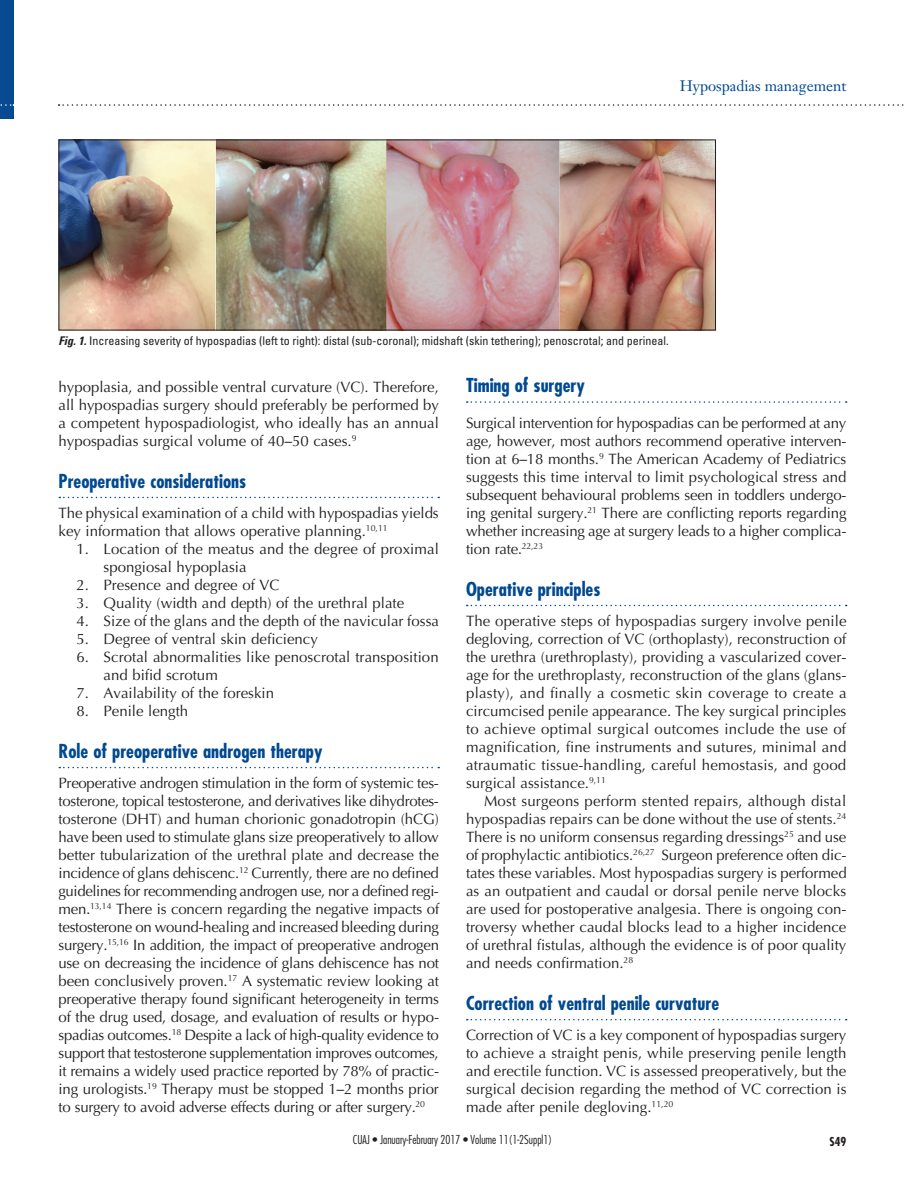
<style>
.page{position:relative;width:905px;height:1202px;background:#fff}
.page>*{position:absolute;margin:0;border:0;box-sizing:border-box;transform-origin:0 0}
.t1{font:700 condensed 18.75px "Futura";color:#014990}
.t2{font:15px/18px "Optima";color:#231f20;text-align:justify}
.t3{font:15px "Janson Text";color:#014990}
.t4{font:condensed 12px "Univers";color:#231f20}
.t5{font:300 condensed 12px "Futura";color:#231f20}
.t6{font:700 condensed 12px "Futura";color:#231f20}
.s1{font-weight:700;font-style:italic}
.s2{font-family:"Adobe Caslon Pro";font-weight:600;font-style:italic}
.s3{font-family:"Calibri"}
</style>
<div class="page">
<div style="left:0;top:0;width:14px;height:118px;background:#064a91"></div>
<svg style="left:0;top:104px;width:904px;height:2px"></svg>
<svg style="left:59px;top:496px;width:380px;height:2px"></svg>
<svg style="left:59px;top:766px;width:380px;height:2px"></svg>
<svg style="left:466px;top:401px;width:380px;height:2px"></svg>
<svg style="left:466px;top:604px;width:380px;height:2px"></svg>
<svg style="left:466px;top:1018px;width:380px;height:2px"></svg>
<img style="left:60px;top:142px;width:654px;height:186px">
<div style="left:58px;top:140px;width:658px;height:190px;border:1px solid #231f20"></div>
<p class="t3" style="left:679px;top:76px;width:168px">Hypospadias management</p>
<p class="t4" style="left:58px;top:333px;width:611px"><span class="s1">Fig. 1.</span> Increasing severity of hypospadias (left to right): distal (sub-coronal); midshaft (skin tethering); penoscrotal; and perineal.</p>
<p class="t2" style="left:58px;top:378px;width:382px">hypoplasia, and possible ventral curvature (VC). Therefore, all hypospadias surgery should preferably be performed by a competent hypospadiologist, who ideally has an annual hypospadias surgical volume of 40<span class="s2">‒</span>50 cases.<sup>9</sup></p>
<p class="t1" style="left:58px;top:468px;width:189px">Preoperative considerations</p>
<p class="t2" style="left:58px;top:504px;width:382px">The physical examination of a child with hypospadias yields key information that allows operative planning.<sup>10,11</sup></p>
<p class="t2" style="left:104px;top:540px;width:337px;text-indent:-27px">1. Location of the meatus and the degree of proximal spongiosal hypoplasia</p>
<p class="t2" style="left:76px;top:576px;width:204px">2. Presence and degree of VC</p>
<p class="t2" style="left:76px;top:594px;width:329px">3. Quality (width and depth) of the urethral plate</p>
<p class="t2" style="left:76px;top:612px;width:364px">4. Size of the glans and the depth of the navicular fossa</p>
<p class="t2" style="left:76px;top:630px;width:243px">5. Degree of ventral skin deficiency</p>
<p class="t2" style="left:104px;top:648px;width:336px;text-indent:-27px">6. Scrotal abnormalities like penoscrotal transposition and bifid scrotum</p>
<p class="t2" style="left:76px;top:684px;width:199px">7. Availability of the foreskin</p>
<p class="t2" style="left:76px;top:702px;width:113px">8. Penile length</p>
<p class="t1" style="left:58px;top:738px;width:265px">Role of preoperative androgen therapy</p>
<p class="t2" style="left:58px;top:774px;width:382px">Preoperative androgen stimulation in the form of systemic tes&shy;tosterone, topical testosterone, and derivatives like dihydrotes&shy;tosterone (DHT) and human chorionic gonadotropin (hCG) have been used to stimulate glans size preoperatively to allow better tubularization of the urethral plate and decrease the incidence of glans dehiscenc.<sup>12</sup> Currently, there are no defined guidelines for recommending androgen use, nor a defined regi&shy;men<span class="s3">.</span><sup>13,14</sup> There is concern regarding the negative impacts of testosterone on wound-healing and increased bleeding during surgery.<sup>15,16</sup> In addition, the impact of preoperative androgen use on decreasing the incidence of glans dehiscence has not been conclusively proven.<sup>17</sup> A systematic review looking at preoperative therapy found significant heterogeneity in terms of the drug used, dosage, and evaluation of results or hypo&shy;spadias outcomes.<sup>18</sup> Despite a lack of high-quality evidence to support that testosterone supplementation improves outcomes, it remains a widely used practice reported by 78% of practic&shy;ing urologists<span class="s3">.</span><sup>19</sup> Therapy must be stopped 1<span class="s2">‒</span>2 months prior to surgery to avoid adverse effects during or after surgery.<sup>20</sup></p>
<p class="t1" style="left:466px;top:373px;width:120px">Timing of surgery</p>
<p class="t2" style="left:466px;top:414px;width:382px">Surgical intervention for hypospadias can be performed at any age, however, most authors recommend operative interven&shy;tion at 6<span class="s2">‒</span>18 months.<sup>9</sup> The American Academy of Pediatrics suggests this time interval to limit psychological stress and subsequent behavioural problems seen in toddlers undergo&shy;ing genital surgery.<sup>21</sup> There are conflicting reports regarding whether increasing age at surgery leads to a higher complica&shy;tion rate<span class="s3">.</span><sup>22,23</sup></p>
<p class="t1" style="left:466px;top:576px;width:136px">Operative principles</p>
<p class="t2" style="left:466px;top:612px;width:382px">The operative steps of hypospadias surgery involve penile degloving, correction of VC (orthoplasty), reconstruction of the urethra (urethroplasty), providing a vascularized cover&shy;age for the urethroplasty, reconstruction of the glans (glans&shy;plasty), and finally a cosmetic skin coverage to create a circumcised penile appearance. The key surgical principles to achieve optimal surgical outcomes include the use of magnification, fine instruments and sutures, minimal and atraumatic tissue-handling, careful hemostasis, and good surgical assistance.<sup>9,11</sup></p>
<p class="t2" style="left:466px;top:792px;width:382px;text-indent:18px">Most surgeons perform stented repairs, although distal hypospadias repairs can be done without the use of stents.<sup>24<br></sup>There is no uniform consensus regarding dressings<sup>25</sup> and use of prophylactic antibiotics.<sup>26,27</sup> Surgeon preference often dic&shy;tates these variables. Most hypospadias surgery is performed as an outpatient and caudal or dorsal penile nerve blocks are used for postoperative analgesia. There is ongoing con&shy;troversy whether caudal blocks lead to a higher incidence of urethral fistulas, although the evidence is of poor quality and needs confirmation.<sup>28</sup></p>
<p class="t1" style="left:466px;top:990px;width:254px">Correction of ventral penile curvature</p>
<p class="t2" style="left:466px;top:1026px;width:382px">Correction of VC is a key component of hypospadias surgery to achieve a straight penis, while preserving penile length and erectile function. VC is assessed preoperatively, but the surgical decision regarding the method of VC correction is made after penile degloving.<sup>11,20</sup></p>
<p class="t5" style="left:353px;top:1132px;width:200px">CUAJ • January-February 2017 • Volume 11(1-2Suppl1)</p>
<p class="t6" style="left:829px;top:1134px;width:19px">S49</p>
</div>
